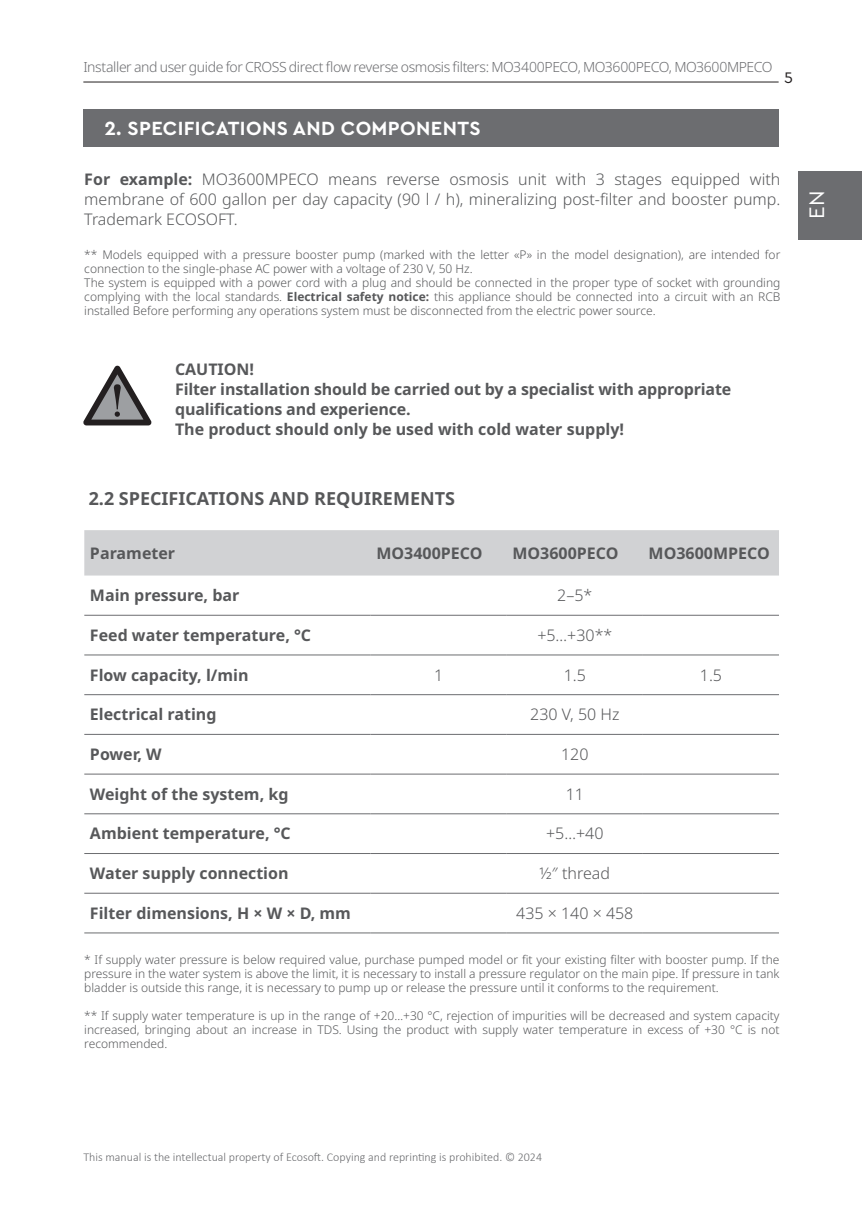
<style>
.page{position:relative;width:862px;height:1214px;background:#fff}
.page>*{position:absolute;margin:0;border:0;box-sizing:border-box;transform-origin:0 0}
.t1{font:22px "Cera PRO";color:#fff}
.t2{font:700 20px "Cera PRO";letter-spacing:.02em;color:#fff}
.t3{font:700 18px "Noto Sans";color:#57585a}
.t4{font:700 16px/20px "Noto Sans";color:#57585a}
.t5{font:300 16px/20px "Noto Sans";color:#57585a;text-align:justify}
.t6{font:16px "Cera PRO";color:#231f20}
.t7{font:300 14px "Noto Sans";letter-spacing:-.03em;color:#6c6d70}
.t8{font:300 12px/14px "Noto Sans";color:#57585a;text-align:justify}
.t9{font:300 12px "Calibri";color:#6c6d70}
.s1{font-weight:700}
</style>
<div class="page">
<hr style="left:83px;top:81px;width:695px;height:1px;background:#231f20">
<div style="left:798px;top:171px;width:64px;height:68px;background:#6c6d70"></div>
<div style="left:84px;top:530px;width:695px;height:45px;background:#d1d2d4"></div>
<hr style="left:84px;top:615px;width:287px;height:1px;background:#6c6d70">
<hr style="left:371px;top:615px;width:136px;height:1px;background:#6c6d70">
<hr style="left:507px;top:615px;width:136px;height:1px;background:#6c6d70">
<hr style="left:643px;top:615px;width:136px;height:1px;background:#6c6d70">
<hr style="left:84px;top:654px;width:287px;height:1px;background:#6c6d70">
<hr style="left:371px;top:654px;width:136px;height:1px;background:#6c6d70">
<hr style="left:507px;top:654px;width:136px;height:1px;background:#6c6d70">
<hr style="left:643px;top:654px;width:136px;height:1px;background:#6c6d70">
<hr style="left:84px;top:694px;width:287px;height:1px;background:#6c6d70">
<hr style="left:371px;top:694px;width:136px;height:1px;background:#6c6d70">
<hr style="left:507px;top:694px;width:136px;height:1px;background:#6c6d70">
<hr style="left:643px;top:694px;width:136px;height:1px;background:#6c6d70">
<hr style="left:84px;top:734px;width:287px;height:1px;background:#6c6d70">
<hr style="left:371px;top:734px;width:136px;height:1px;background:#6c6d70">
<hr style="left:507px;top:734px;width:136px;height:1px;background:#6c6d70">
<hr style="left:643px;top:734px;width:136px;height:1px;background:#6c6d70">
<hr style="left:84px;top:773px;width:287px;height:1px;background:#6c6d70">
<hr style="left:371px;top:773px;width:136px;height:1px;background:#6c6d70">
<hr style="left:507px;top:773px;width:136px;height:1px;background:#6c6d70">
<hr style="left:643px;top:773px;width:136px;height:1px;background:#6c6d70">
<hr style="left:84px;top:813px;width:287px;height:1px;background:#6c6d70">
<hr style="left:371px;top:813px;width:136px;height:1px;background:#6c6d70">
<hr style="left:507px;top:813px;width:136px;height:1px;background:#6c6d70">
<hr style="left:643px;top:813px;width:136px;height:1px;background:#6c6d70">
<hr style="left:84px;top:853px;width:287px;height:1px;background:#6c6d70">
<hr style="left:371px;top:853px;width:136px;height:1px;background:#6c6d70">
<hr style="left:507px;top:853px;width:136px;height:1px;background:#6c6d70">
<hr style="left:643px;top:853px;width:136px;height:1px;background:#6c6d70">
<hr style="left:84px;top:892px;width:287px;height:1px;background:#6c6d70">
<hr style="left:371px;top:892px;width:136px;height:1px;background:#6c6d70">
<hr style="left:507px;top:892px;width:136px;height:1px;background:#6c6d70">
<hr style="left:643px;top:892px;width:136px;height:1px;background:#6c6d70">
<hr style="left:84px;top:932px;width:287px;height:1px;background:#6c6d70">
<hr style="left:371px;top:932px;width:136px;height:1px;background:#6c6d70">
<hr style="left:507px;top:932px;width:136px;height:1px;background:#6c6d70">
<hr style="left:643px;top:932px;width:136px;height:1px;background:#6c6d70">
<div style="left:83px;top:109px;width:695px;height:37px;background:#6c6d70"></div>
<svg style="left:83px;top:365px;width:69px;height:60px"></svg>
<p class="t7" style="left:83px;top:57px;width:691px">Installer and user guide for CROSS direct flow reverse osmosis filters: MO3400PECO, MO3600PECO, MO3600MPECO</p>
<h3 class="t6" style="left:784px;top:67px;width:10px">5</h3>
<h2 class="t2" style="left:105px;top:115px;width:377px">2. SPECIFICATIONS AND COMPONENTS</h2>
<h3 class="t5" style="left:84px;top:170px;width:697px"><span class="s1">For example:</span> MO3600MPECO means reverse osmosis unit with 3 stages equipped with membrane of 600 gallon per day capacity (90 l / h), mineralizing post-filter and booster pump.<br>Trademark ECOSOFT.</h3>
<p class="t8" style="left:84px;top:248px;width:697px;text-align:left">** Models equipped with a pressure booster pump (marked with the letter «P» in the model designation), are intended for connection to the single-phase AC power with a voltage of 230 V, 50 Hz.<br>The system is equipped with a power cord with a plug and should be connected in the proper type of socket with grounding complying with the local standards. <span class="s1">Electrical safety notice:</span> this appliance should be connected into a circuit with an RCB installed Before performing any operations system must be disconnected from the electric power source.</p>
<h1 class="t1" style="left:802px;top:219px;width:30px;rotate:-90deg">EN</h1>
<h3 class="t4" style="left:175px;top:359px;width:558px">CAUTION!<br>Filter installation should be carried out by a specialist with appropriate qualifications and experience.<br>The product should only be used with cold water supply!</h3>
<h3 class="t3" style="left:89px;top:486px;width:368px">2.2 SPECIFICATIONS AND REQUIREMENTS</h3>
<h3 class="t4" style="left:90px;top:543px;width:87px">Parameter</h3>
<h3 class="t4" style="left:376px;top:543px;width:108px">MO3400PECO</h3>
<h3 class="t4" style="left:512px;top:543px;width:108px">MO3600PECO</h3>
<h3 class="t4" style="left:648px;top:543px;width:123px">MO3600MPECO</h3>
<h3 class="t4" style="left:90px;top:585px;width:151px">Main pressure, bar</h3>
<h3 class="t5" style="left:557px;top:585px;width:37px">2–5*</h3>
<h3 class="t4" style="left:90px;top:625px;width:223px">Feed water temperature, °C</h3>
<h3 class="t5" style="left:537px;top:625px;width:77px">+5…+30**</h3>
<h3 class="t4" style="left:90px;top:665px;width:160px">Flow capacity, l/min</h3>
<h3 class="t5" style="left:434px;top:665px;width:11px">1</h3>
<h3 class="t5" style="left:564px;top:665px;width:24px">1.5</h3>
<h3 class="t5" style="left:700px;top:665px;width:24px">1.5</h3>
<h3 class="t4" style="left:90px;top:705px;width:128px">Electrical rating</h3>
<h3 class="t5" style="left:530px;top:705px;width:91px">230 V, 50 Hz</h3>
<h3 class="t4" style="left:90px;top:744px;width:73px">Power, W</h3>
<h3 class="t5" style="left:561px;top:744px;width:29px">120</h3>
<h3 class="t4" style="left:90px;top:784px;width:200px">Weight of the system, kg</h3>
<h3 class="t5" style="left:566px;top:784px;width:20px">11</h3>
<h3 class="t4" style="left:90px;top:824px;width:202px">Ambient temperature, °C</h3>
<h3 class="t5" style="left:546px;top:824px;width:59px">+5…+40</h3>
<h3 class="t4" style="left:90px;top:863px;width:200px">Water supply connection</h3>
<h3 class="t5" style="left:539px;top:863px;width:72px">½″ thread</h3>
<h3 class="t4" style="left:90px;top:903px;width:262px">Filter dimensions, H × W × D, mm</h3>
<h3 class="t5" style="left:516px;top:903px;width:119px">435 × 140 × 458</h3>
<p class="t8" style="left:84px;top:952px;width:697px">* If supply water pressure is below required value, purchase pumped model or fit your existing filter with booster pump. If the pressure in the water system is above the limit, it is necessary to install a pressure regulator on the main pipe. If pressure in tank bladder is outside this range, it is necessary to pump up or release the pressure until it conforms to the requirement.</p>
<p class="t8" style="left:84px;top:1008px;width:697px">** If supply water temperature is up in the range of +20…+30 °C, rejection of impurities will be decreased and system capacity increased, bringing about an increase in TDS. Using the product with supply water temperature in excess of +30 °C is not recommended.</p>
<p class="t9" style="left:83px;top:1148px;width:460px">This manual is the intellectual property of Ecosoft. Copying and reprinting is prohibited. © 2024</p>
</div>
